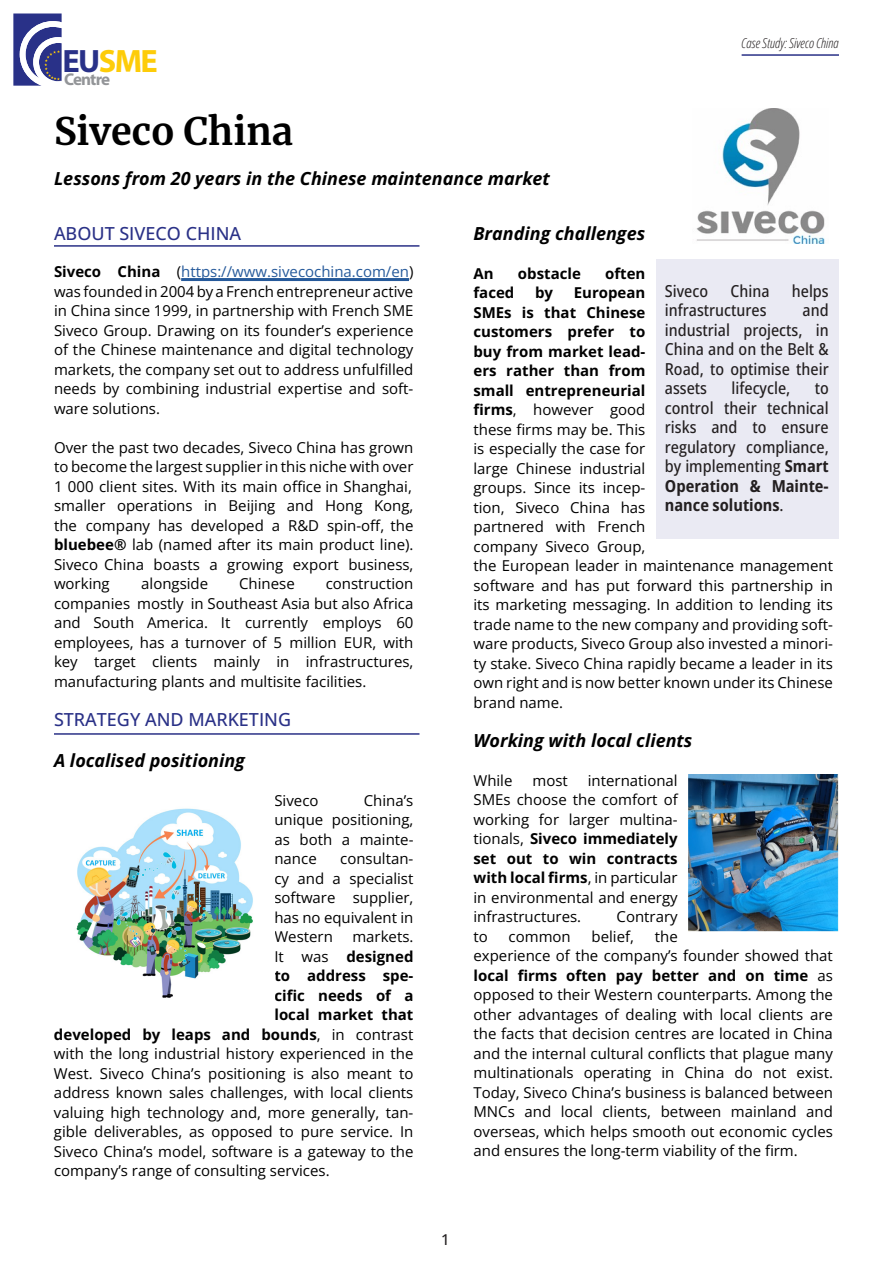
<style>
.page{position:relative;width:893px;height:1263px;background:#fff}
.page>*{position:absolute;margin:0;border:0;box-sizing:border-box;transform-origin:0 0}
.t1{font:700 37.5px "Merriweather";color:#000}
.t2{font:700 32.4px "Myriad Pro";letter-spacing:-.05em;color:#fdcc09}
.Heading_3{font:italic 700 18px "Open Sans";color:#000}
.Heading_4{font:italic 700 18px "Open Sans";color:#000}
.Heading_2{font:500 18px "Open Sans";color:#2a3187}
.t3{font:700 17.1px "Myriad Pro";letter-spacing:-.055em;color:#939598}
.t4{font:500 semi-condensed 16.5px/19.5px "Open Sans";color:#231f20;text-align:justify}
.Body_text{font:15px/19.5px "Open Sans";color:#000;text-align:justify}
.Heading_2-2{font:15px/19.5px "Open Sans";color:#000;text-align:justify}
.Body_text-2{font:700 15px "Open Sans";color:#000}
.t5{font:500 15px "Open Sans";color:#231f20}
.t6{font:italic 300 13.5px "Open Sans Condensed";color:#231f20}
.s1{color:#293188}
.s2{font-weight:700}
.s3{color:#265a9b}
.s4{font-weight:400}
</style>
<div class="page">
<svg style="left:13px;top:14px;width:49px;height:72px"></svg>
<hr style="left:742px;top:54px;width:97px;height:2px;background:#2a3187">
<hr style="left:54px;top:245px;width:365px;height:2px;background:#2a3187">
<hr style="left:54px;top:733px;width:365px;height:2px;background:#2a3187">
<img style="left:696px;top:108px;width:129px;height:136px">
<div style="left:656px;top:260px;width:183px;height:279px;background:#eaeaf3"></div>
<img style="left:76px;top:808px;width:177px;height:190px">
<img style="left:688px;top:774px;width:150px;height:158px">
<hr style="left:181px;top:278px;width:228px;height:3px;background:#265a9b">
<h2 class="t2" style="left:63px;top:40px;width:97px"><span class="s1">EU</span>SME</h2>
<p class="t3" style="left:64px;top:68px;width:48px">Centre</p>
<p class="t1" style="left:54px;top:105px;width:241px">Siveco China</p>
<p class="Heading_4" style="left:54px;top:165px;width:497px">Lessons from 20 years in the Chinese maintenance market</p>
<p class="t6" style="left:742px;top:33px;width:99px">Case Study: Siveco China</p>
<p class="Heading_2" style="left:54px;top:221px;width:189px">ABOUT SIVECO CHINA</p>
<p class="Heading_2-2" style="left:54px;top:262px;width:361px"><span class="s2">Siveco China</span> (<span class="s3">https://www.sivecochina.com/en</span>) was founded in 2004 by a French entrepreneur active in China since 1999, in partnership with French SME Siveco Group. Drawing on its founder’s experience of the Chinese maintenance and digital technology markets, the company set out to address unfulfilled needs by combining industrial expertise and soft&shy;ware solutions.</p>
<p class="Heading_2-2" style="left:54px;top:437px;width:361px">Over the past two decades, Siveco China has grown to become the largest supplier in this niche with over 1 000 client sites. With its main office in Shanghai, smaller operations in Beijing and Hong Kong, the company has developed a R&amp;D spin-off, the <span class="s2">bluebee®</span> lab (named after its main product line).<br>Siveco China boasts a growing export business, working</p>
<p class="Heading_2-2" style="left:141px;top:574px;width:69px">alongside</p>
<p class="Heading_2-2" style="left:239px;top:574px;width:57px">Chinese</p>
<p class="Heading_2-2" style="left:54px;top:574px;width:361px;text-indent:272px">construction companies mostly in Southeast Asia but also Africa and South America. It currently employs 60 employees, has a turnover of 5 million EUR, with key target clients mainly in infrastructures, manufacturing plants and multisite facilities.</p>
<p class="Heading_2" style="left:54px;top:707px;width:239px">STRATEGY AND MARKETING</p>
<p class="Heading_3" style="left:54px;top:748px;width:193px">A localised positioning</p>
<p class="Body_text" style="left:274px;top:790px;width:46px">Siveco</p>
<p class="Body_text" style="left:274px;top:790px;width:141px;text-indent:89px">China’s unique positioning, as both a mainte&shy;nance</p>
<p class="Body_text" style="left:274px;top:849px;width:141px;text-indent:66px">consultan&shy;cy and a specialist software supplier, has no equivalent in Western</p>
<p class="Body_text" style="left:352px;top:927px;width:63px">markets.</p>
<p class="Body_text-2" style="left:274px;top:946px;width:141px"><span class="s4">It was</span> designed</p>
<p class="Body_text-2" style="left:274px;top:965px;width:141px">to address spe-</p>
<p class="Body_text-2" style="left:274px;top:985px;width:141px">cific needs of a</p>
<p class="Body_text-2" style="left:274px;top:1004px;width:141px">local market that</p>
<p class="Body_text-2" style="left:54px;top:1024px;width:361px">developed by leaps and bounds<span class="s4">, in contrast</span></p>
<p class="Body_text" style="left:54px;top:1044px;width:361px">with the long industrial history experienced in the</p>
<p class="Body_text" style="left:54px;top:1063px;width:361px">West. Siveco China’s positioning is also meant to</p>
<p class="Body_text" style="left:54px;top:1083px;width:361px">address known sales challenges, with local clients</p>
<p class="Body_text" style="left:54px;top:1102px;width:361px">valuing high technology and, more generally, tan-</p>
<p class="Body_text" style="left:54px;top:1122px;width:361px">gible deliverables, as opposed to pure service. In</p>
<p class="Body_text" style="left:54px;top:1141px;width:361px">Siveco China’s model, software is a gateway to the</p>
<p class="Body_text" style="left:54px;top:1161px;width:277px">company’s range of consulting services.</p>
<p class="Heading_3" style="left:473px;top:221px;width:173px">Branding challenges</p>
<p class="Body_text-2" style="left:473px;top:263px;width:22px">An</p>
<p class="Body_text-2" style="left:518px;top:263px;width:64px">obstacle</p>
<p class="Body_text-2" style="left:605px;top:263px;width:42px">often</p>
<p class="Body_text-2" style="left:473px;top:282px;width:42px">faced</p>
<p class="Body_text-2" style="left:535px;top:282px;width:20px">by</p>
<p class="t4" style="left:665px;top:280px;width:45px">Siveco</p>
<p class="t4" style="left:730px;top:280px;width:41px">China</p>
<p class="t4" style="left:792px;top:280px;width:38px">helps</p>
<p class="t4" style="left:665px;top:300px;width:103px">infrastructures</p>
<p class="Body_text" style="left:473px;top:283px;width:361px;text-align:left;text-indent:100px"><span class="s2">European<br>SMEs is that Chinese<br>customers prefer to<br>buy from market lead-<br>ers rather than from<br>small entrepreneurial<br>firms</span>, however good<br>these firms may be. This<br>is especially the case for<br>large Chinese industrial<br>groups. Since its incep-<br>tion, Siveco China has<br>partnered with French<br>company Siveco Group,<br>the European leader in maintenance management software and has put forward this partnership in its marketing messaging. In addition to lending its trade name to the new company and providing soft&shy;ware products, Siveco Group also invested a minori&shy;ty stake. Siveco China rapidly became a leader in its own right and is now better known under its Chinese brand name.</p>
<p class="Heading_3" style="left:473px;top:728px;width:220px">Working with local clients</p>
<p class="Body_text" style="left:473px;top:770px;width:41px">While</p>
<p class="Body_text" style="left:532px;top:770px;width:37px">most</p>
<p class="t4" style="left:665px;top:300px;width:165px;text-indent:138px">and industrial projects, in China and on the Belt &amp; Road, to optimise their assets</p>
<p class="t4" style="left:731px;top:378px;width:60px">lifecycle,</p>
<p class="t4" style="left:665px;top:378px;width:165px;text-indent:150px">to control their technical risks and to ensure regulatory compliance, by implementing <span class="s2">Smart Operation &amp; Mainte&shy;nance solutions</span>.</p>
<p class="Body_text" style="left:473px;top:770px;width:206px;text-indent:114px">international SMEs choose the comfort of working for larger multina&shy;tionals, <span class="s2">Siveco immediately set out to win contracts with local firms</span>, in particular in environmental and energy infrastructures.</p>
<p class="Body_text" style="left:617px;top:906px;width:63px">Contrary</p>
<p class="Body_text" style="left:473px;top:926px;width:16px">to</p>
<p class="Body_text" style="left:509px;top:926px;width:64px">common</p>
<p class="Body_text" style="left:591px;top:926px;width:44px">belief,</p>
<p class="Body_text" style="left:473px;top:926px;width:361px;text-align:left;text-indent:181px">the<br>experience of the company’s founder showed that <span class="s2">local firms often pay better and on time</span> as opposed to their Western counterparts. Among the other advantages of dealing with local clients are the facts that decision centres are located in China and the internal cultural conflicts that plague many multinationals operating in China do not exist.<br>Today, Siveco China’s business is balanced between MNCs and local clients, between mainland and overseas, which helps smooth out economic cycles and ensures the long-term viability of the firm.</p>
<p class="t5" style="left:441px;top:1229px;width:10px">1</p>
</div>
